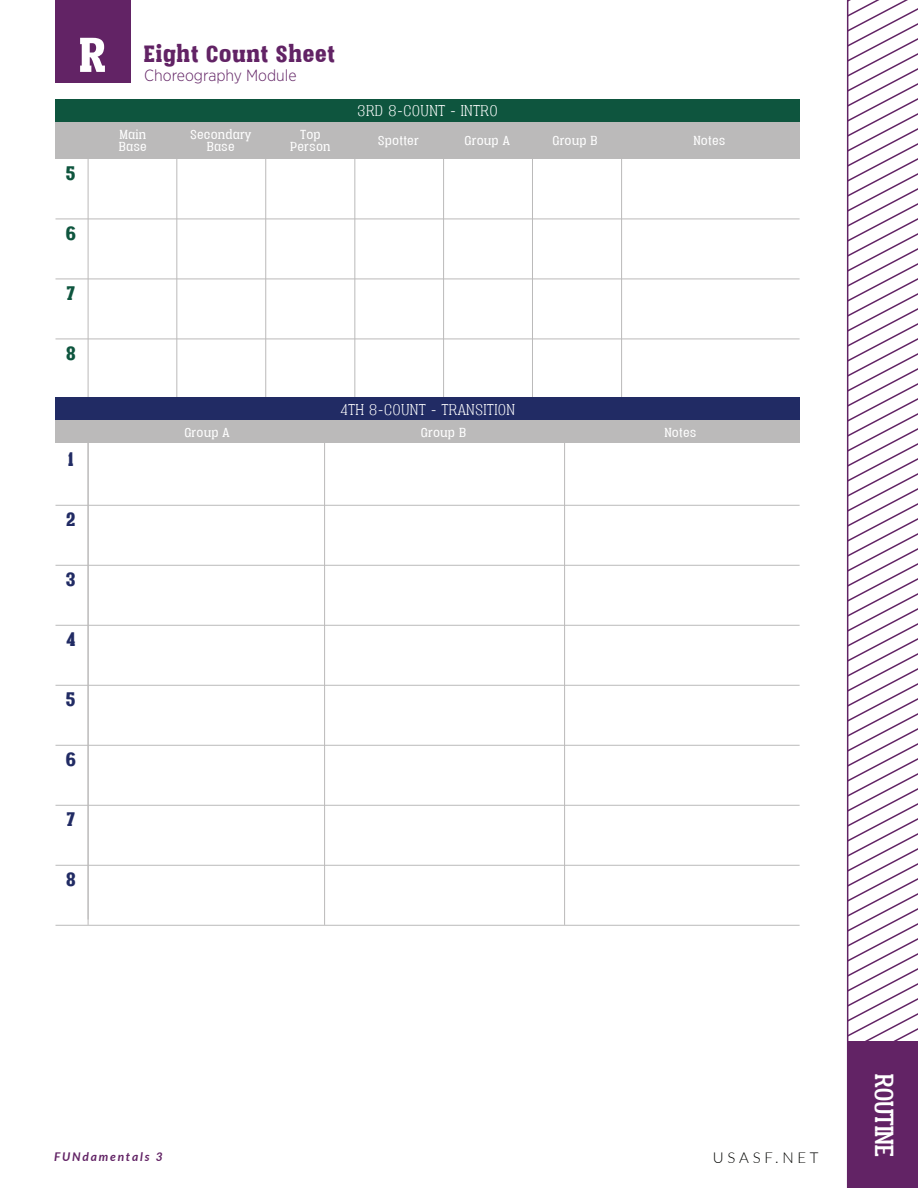
<style>
.page{position:relative;width:918px;height:1188px;background:#fff}
.page>*{position:absolute;margin:0;border:0;box-sizing:border-box;transform-origin:0 0}
.t1{font:900 56.7px "Vacer Serif Personal";color:#fff}
.t2{font:30px "Vacer Serif Personal";color:#fff}
.t3{font:900 27px "Vacer Serif Personal";letter-spacing:.05em;color:#622365}
.t4{font:900 22.5px "Vacer Serif Personal";color:#212b64}
.t5{font:900 22.5px "Vacer Serif Personal";color:#0e553e}
.t6{font:300 18px "Vacer Serif Personal";letter-spacing:.05em;color:#fff}
.t7{font:300 16.2px "Gotham Narrow";color:#622365}
.t8{font:15px/12px "Vacer Serif Personal";letter-spacing:.05em;color:#fff;text-align:center}
.t9{font:300 15px "Lato";letter-spacing:.25em;color:#040503}
.t10{font:italic 700 12px "Lato";letter-spacing:.15em;color:#622365}
</style>
<div class="page">
<svg style="left:846px;top:0;width:72px;height:1188px"></svg>
<div style="left:848px;top:1041px;width:70px;height:147px;background:#622365"></div>
<hr style="left:443px;top:137px;width:1px;height:262px;background:#bbbaba">
<hr style="left:88px;top:137px;width:1px;height:262px;background:#bbbaba">
<hr style="left:176px;top:137px;width:1px;height:262px;background:#bbbaba">
<hr style="left:265px;top:137px;width:1px;height:262px;background:#bbbaba">
<hr style="left:354px;top:137px;width:1px;height:262px;background:#bbbaba">
<hr style="left:532px;top:137px;width:1px;height:262px;background:#bbbaba">
<hr style="left:621px;top:137px;width:1px;height:262px;background:#bbbaba">
<hr style="left:55px;top:219px;width:745px;height:1px;background:#bbbaba">
<div style="left:56px;top:99px;width:744px;height:23px;background:#0e553e"></div>
<hr style="left:55px;top:279px;width:745px;height:1px;background:#bbbaba">
<div style="left:56px;top:123px;width:744px;height:36px;background:#bbbaba"></div>
<hr style="left:55px;top:339px;width:745px;height:1px;background:#bbbaba">
<hr style="left:55px;top:399px;width:745px;height:1px;background:#bbbaba">
<div style="left:55px;top:0;width:76px;height:82px;background:#622365"></div>
<div style="left:56px;top:397px;width:744px;height:24px;background:#212b64"></div>
<div style="left:56px;top:421px;width:744px;height:22px;background:#bbbaba"></div>
<hr style="left:55px;top:505px;width:745px;height:1px;background:#bbbaba">
<hr style="left:55px;top:565px;width:745px;height:1px;background:#bbbaba">
<hr style="left:55px;top:625px;width:745px;height:1px;background:#bbbaba">
<hr style="left:55px;top:685px;width:745px;height:1px;background:#bbbaba">
<hr style="left:55px;top:745px;width:745px;height:1px;background:#bbbaba">
<hr style="left:55px;top:805px;width:745px;height:1px;background:#bbbaba">
<hr style="left:55px;top:865px;width:745px;height:1px;background:#bbbaba">
<hr style="left:55px;top:925px;width:745px;height:1px;background:#bbbaba">
<hr style="left:88px;top:435px;width:1px;height:490px;background:#bbbaba">
<hr style="left:564px;top:435px;width:1px;height:490px;background:#bbbaba">
<hr style="left:324px;top:435px;width:1px;height:490px;background:#bbbaba">
<h1 class="t1" style="left:80px;top:22px;width:27px">R</h1>
<h3 class="t5" style="left:66px;top:160px;width:11px">5</h3>
<h3 class="t3" style="left:144px;top:39px;width:192px">Eight Count Sheet</h3>
<p class="t7" style="left:144px;top:66px;width:154px">Choreography Module</p>
<p class="t6" style="left:358px;top:101px;width:142px">3RD 8-COUNT - INTRO</p>
<p class="t8" style="left:119px;top:128px;width:29px;text-align:left">Main<br>Base</p>
<p class="t8" style="left:190px;top:128px;width:62px">Secondary<br>Base</p>
<p class="t8" style="left:291px;top:128px;width:41px">Top<br>Person</p>
<p class="t8" style="left:378px;top:134px;width:42px">Spotter</p>
<p class="t8" style="left:465px;top:134px;width:46px">Group A</p>
<p class="t8" style="left:553px;top:134px;width:46px">Group B</p>
<p class="t8" style="left:694px;top:134px;width:33px">Notes</p>
<h3 class="t5" style="left:66px;top:220px;width:12px">6</h3>
<h3 class="t5" style="left:66px;top:280px;width:10px">7</h3>
<h3 class="t5" style="left:66px;top:340px;width:11px">8</h3>
<h3 class="t4" style="left:68px;top:447px;width:6px">1</h3>
<h3 class="t4" style="left:66px;top:507px;width:11px">2</h3>
<h3 class="t4" style="left:66px;top:567px;width:11px">3</h3>
<p class="t6" style="left:340px;top:399px;width:176px">4TH 8-COUNT - TRANSITION</p>
<p class="t8" style="left:185px;top:426px;width:46px">Group A</p>
<p class="t8" style="left:421px;top:426px;width:46px">Group B</p>
<p class="t8" style="left:665px;top:427px;width:33px">Notes</p>
<h3 class="t4" style="left:66px;top:627px;width:11px">4</h3>
<h3 class="t4" style="left:66px;top:687px;width:11px">5</h3>
<h3 class="t4" style="left:66px;top:747px;width:12px">6</h3>
<h3 class="t4" style="left:66px;top:807px;width:10px">7</h3>
<h3 class="t4" style="left:66px;top:867px;width:11px">8</h3>
<p class="t10" style="left:54px;top:1148px;width:110px">FUNdamentals 3</p>
<p class="t9" style="left:713px;top:1148px;width:107px">USASF.NET</p>
<h2 class="t2" style="left:901px;top:1074px;width:84px;rotate:90deg">ROUTINE</h2>
</div>
